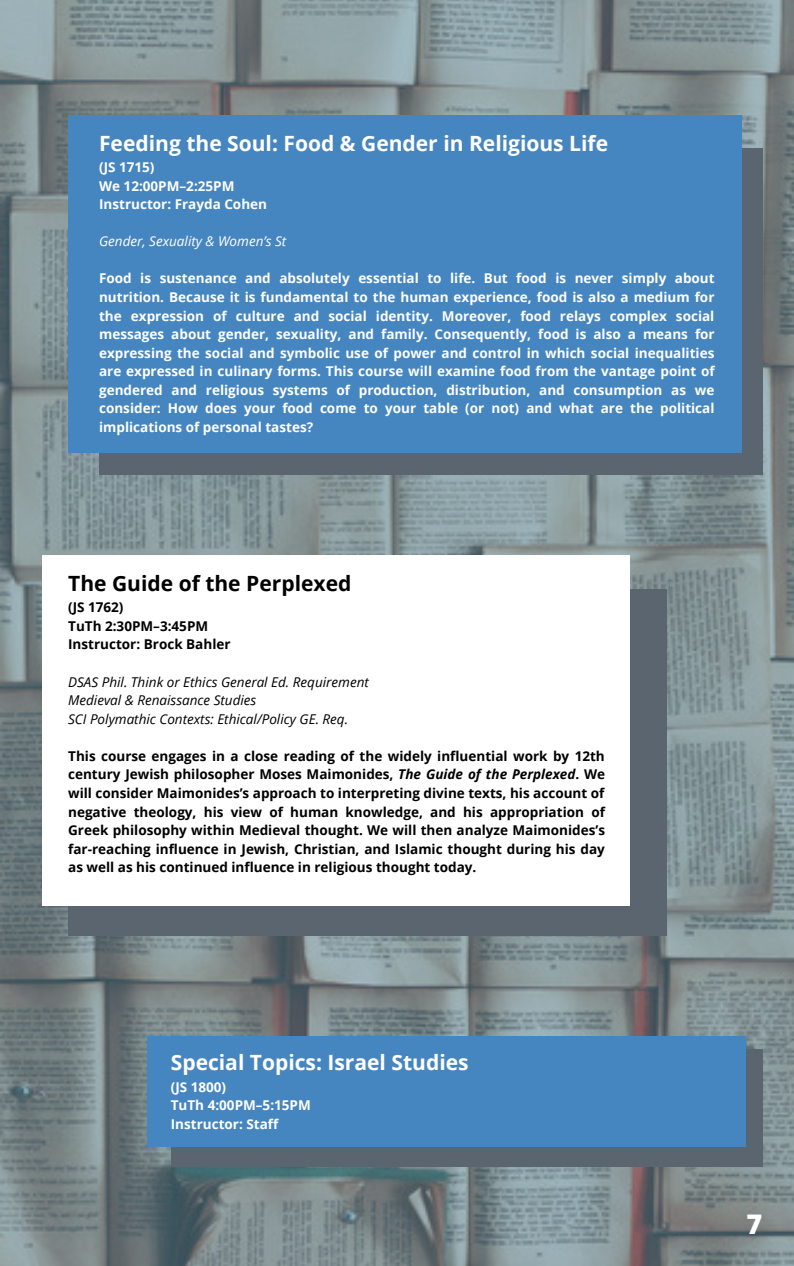
<style>
.page{position:relative;width:794px;height:1266px;background:#fff}
.page>*{position:absolute;margin:0;border:0;box-sizing:border-box;transform-origin:0 0}
.t1{font:800 27px "Open Sans";color:#fff}
.t2{font:700 21px "Open Sans";color:#fff}
.t3{font:700 21px "Open Sans";color:#000}
.t4{font:700 13.5px/18.6px "Open Sans";color:#fff;text-align:justify}
.t5{font:700 13.5px/18.6px "Open Sans";color:#000;text-align:justify}
.t6{font:italic 13.5px "Open Sans";color:#000}
.t7{font:italic 13.5px "Open Sans";color:#fff}
.s1{font-style:italic}
</style>
<div class="page">
<img style="left:0;top:0;width:793px;height:1266px">
<div style="left:68px;top:589px;width:598px;height:346px;background:#5b656f"></div>
<div style="left:43px;top:555px;width:586px;height:350px;background:#fff"></div>
<div style="left:171px;top:1049px;width:591px;height:118px;background:#5b656f"></div>
<div style="left:147px;top:1036px;width:598px;height:111px;background:#4686c0"></div>
<div style="left:99px;top:148px;width:663px;height:326px;background:#5b656f"></div>
<div style="left:68px;top:115px;width:673px;height:338px;background:#4686c0"></div>
<p class="t2" style="left:99px;top:128px;width:510px">Feeding the Soul: Food &amp; Gender in Religious Life</p>
<p class="t4" style="left:99px;top:157px;width:57px">(JS 1715)</p>
<p class="t4" style="left:99px;top:176px;width:137px">We 12:00PM–2:25PM</p>
<p class="t4" style="left:99px;top:195px;width:169px">Instructor: Frayda Cohen</p>
<p class="t7" style="left:99px;top:232px;width:188px">Gender, Sexuality &amp; Women’s St</p>
<p class="t4" style="left:99px;top:269px;width:616px">Food is sustenance and absolutely essential to life. But food is never simply about nutrition. Because it is fundamental to the human experience, food is also a medium for the expression of culture and social identity. Moreover, food relays complex social messages about gender, sexuality, and family. Consequently, food is also a means for expressing the social and symbolic use of power and control in which social inequalities are expressed in culinary forms. This course will examine food from the vantage point of gendered and religious systems of production, distribution, and consumption as we consider: How does your food come to your table (or not) and what are the political implications of personal tastes?</p>
<p class="t3" style="left:68px;top:568px;width:284px">The Guide of the Perplexed</p>
<p class="t5" style="left:68px;top:598px;width:57px">(JS 1762)</p>
<p class="t5" style="left:68px;top:616px;width:141px">TuTh 2:30PM–3:45PM</p>
<p class="t5" style="left:68px;top:635px;width:164px">Instructor: Brock Bahler</p>
<p class="t6" style="left:68px;top:672px;width:302px">DSAS Phil. Think or Ethics General Ed. Requirement</p>
<p class="t6" style="left:68px;top:691px;width:190px">Medieval &amp; Renaissance Studies</p>
<p class="t6" style="left:68px;top:709px;width:281px">SCI Polymathic Contexts: Ethical/Policy GE. Req.</p>
<p class="t5" style="left:68px;top:746px;width:538px">This course engages in a close reading of the widely influential work by 12th century Jewish philosopher Moses Maimonides, <span class="s1">The Guide of the Perplexed</span>. We will consider Maimonides’s approach to interpreting divine texts, his account of negative theology, his view of human knowledge, and his appropriation of Greek philosophy within Medieval thought. We will then analyze Maimonides’s far-reaching influence in Jewish, Christian, and Islamic thought during his day as well as his continued influence in religious thought today.</p>
<p class="t2" style="left:171px;top:1047px;width:299px">Special Topics: Israel Studies</p>
<p class="t4" style="left:171px;top:1077px;width:57px">(JS 1800)</p>
<p class="t4" style="left:171px;top:1095px;width:141px">TuTh 4:00PM–5:15PM</p>
<p class="t4" style="left:171px;top:1114px;width:109px">Instructor: Staff</p>
<p class="t1" style="left:746px;top:1205px;width:17px">7</p>
</div>
